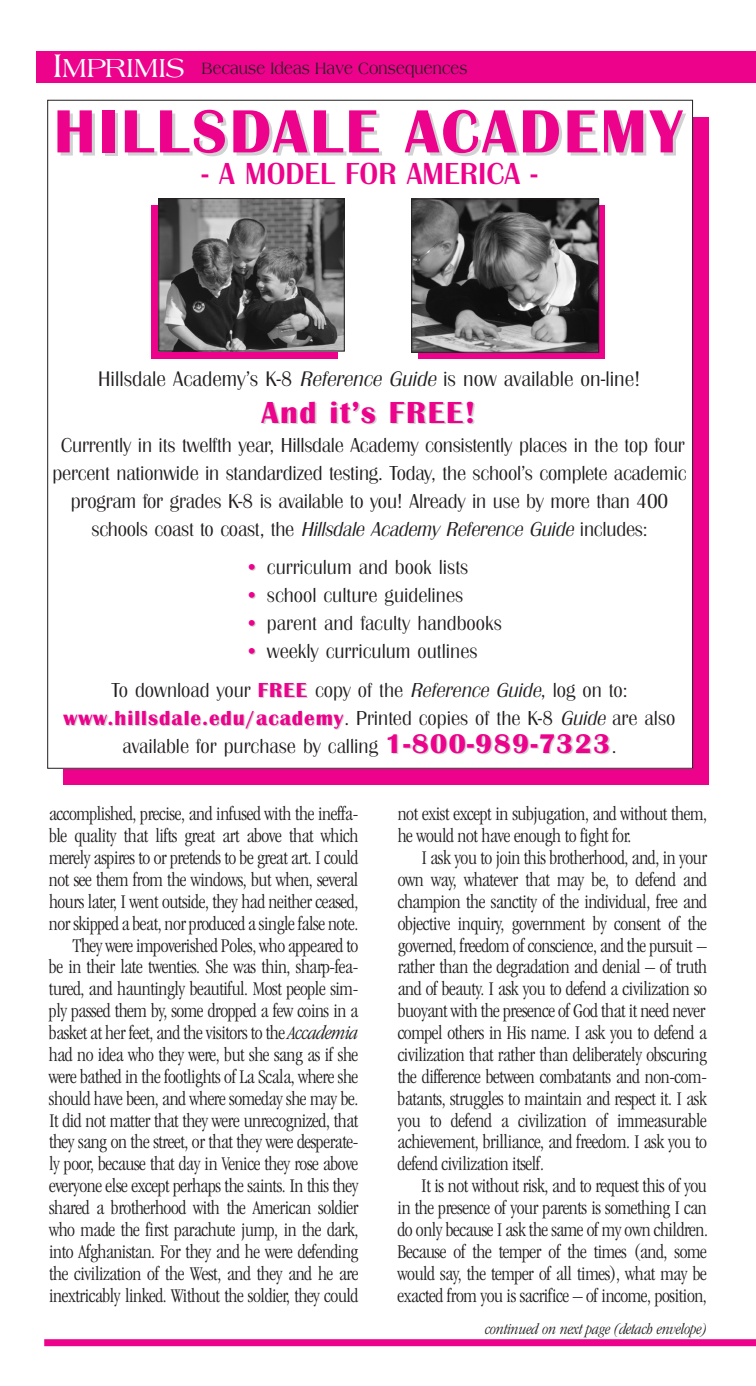
<style>
.page{position:relative;width:756px;height:1386px;background:#fff}
.page>*{position:absolute;margin:0;border:0;box-sizing:border-box;transform-origin:0 0}
.t1{font:700 63px "Britannic T";letter-spacing:.05em;color:#ed028c}
.t2{font:500 31.5px "Britannic T";color:#ed028c}
.t3{font:700 31.5px "Britannic T";letter-spacing:.05em;color:#ed028c}
.t4{font:21.88px "Britannic T Ligh";color:#231f20}
.t5{font:21px/28px "Britannic T Ligh";letter-spacing:-.01em;color:#231f20;text-align:center}
.t6{font:300 condensed 20.12px/21.9px "Garamond";letter-spacing:-.02em;color:#231f20;text-align:right}
.t7{font:17.5px "Americana";letter-spacing:.015em;color:#231f20;scale:.8 1}
.t8{font:italic 300 condensed 15.75px "Garamond";letter-spacing:-.005em;color:#231f20}
.s1{font-size:35px;color:#fff}
.s2{font-size:28px;color:#fff}
.s3{font-style:italic}
.s4{color:#ed028c}
.s5{font-family:"Britannic T";font-weight:700;color:#ed028c}
.s6{font-family:"Britannic T";font-weight:700;color:#d1d2d4}
.s7{font-family:"Britannic T";font-weight:700;font-size:28px;color:#d1d2d4}
.s8{font-family:"Britannic T";font-weight:700;font-size:28px;color:#ed028c}
</style>
<div class="page">
<div style="left:37px;top:51px;width:719px;height:31px;background:#ed028c"></div>
<div style="left:44px;top:1339px;width:712px;height:7px;background:#ed028c"></div>
<div style="left:63px;top:117px;width:646px;height:668px;background:linear-gradient(to right,#ed028c,#ed028c)"></div>
<div style="left:48px;top:100px;width:645px;height:668px;background:#fff"></div>
<div style="left:152px;top:205px;width:186px;height:154px;background:#ed028c"></div>
<div style="left:418px;top:205px;width:187px;height:154px;background:#ed028c"></div>
<img style="left:160px;top:200px;width:183px;height:149px">
<div style="left:158px;top:198px;width:187px;height:153px;border:1px solid #231f20"></div>
<img style="left:413px;top:201px;width:184px;height:150px">
<div style="left:411px;top:199px;width:188px;height:154px;border:1px solid #231f20"></div>
<p class="t7" style="left:53px;top:58px;width:520px"><span class="s1">I</span><span class="s2">MPRIMIS</span> Because Ideas Have Consequences</p>
<p class="t1" style="left:54px;top:96px;width:630px">HILLSDALE ACADEMY</p>
<p class="t2" style="left:201px;top:156px;width:338px">- A MODEL FOR AMERICA -</p>
<p class="t4" style="left:98px;top:367px;width:544px">Hillsdale Academy’s K-8 <span class="s3">Reference Guide</span>is now available on-line!</p>
<p class="t3" style="left:262px;top:395px;width:216px">And it’s FREE!</p>
<p class="t5" style="left:52px;top:431px;width:636px">Currently in its twelfth year, Hillsdale Academy consistently places in the top four percent nationwide in standardized testing. Today, the school’s complete academic program for grades K-8 is available to you! Already in use by more than 400 schools coast to coast, the <span class="s3">Hillsdale Academy Reference Guide</span>includes:</p>
<p class="t5" style="left:245px;top:553px;width:225px"><span class="s4">•</span> curriculum and book lists</p>
<p class="t5" style="left:245px;top:581px;width:220px"><span class="s4">•</span> school culture guidelines</p>
<p class="t5" style="left:245px;top:609px;width:258px"><span class="s4">•</span> parent and faculty handbooks</p>
<p class="t5" style="left:111px;top:632px;width:517px;line-height:38.5px;text-align:left;text-indent:133px"><span class="s4">•</span> weekly curriculum outlines<br>To download your <span class="s5">FREE</span> copy of the <span class="s3">Reference Guide</span>, log on to:</p>
<p class="t5" style="left:64px;top:704px;width:613px"><span class="s5">www</span><span class="s6">.hillsdale.edu/academ</span><span class="s5">y</span>. Printed copies of the K-8 <span class="s3">Guide</span>are also available for purchase by calling <span class="s7">1-800-989-7</span><span class="s8">323</span>.</p>
<p class="t6" style="left:49px;top:803px;width:311px">accomplished, precise, and infused with the ineffa&shy;ble quality that lifts great art above that which merely aspires to or pretends to be great art. I could not see them from the windows, but when, several hours later, I went outside, they had neither ceased, nor skipped a beat, nor produced a single false note.<br>They were impoverished Poles, who appeared to<br>be in their late twenties. She was thin, sharp-fea&shy;tured, and hauntingly beautiful. Most people sim&shy;ply passed them by, some dropped a few coins in a basket at her feet, and the visitors to the <span class="s3">Accademia </span>had no idea who they were, but she sang as if she were bathed in the footlights of La Scala, where she should have been, and where someday she may be.<br>It did not matter that they were unrecognized, that they sang on the street, or that they were desperate&shy;ly poor, because that day in Venice they rose above everyone else except perhaps the saints. In this they shared a brotherhood with the American soldier who made the first parachute jump, in the dark, into Afghanistan. For they and he were defending the civilization of the West, and they and he are inextricably linked. Without the soldier, they could</p>
<p class="t6" style="left:398px;top:803px;width:311px">not exist except in subjugation, and without them,</p>
<p class="t6" style="left:398px;top:825px;width:235px">he would not have enough to fight for.</p>
<p class="t6" style="left:421px;top:847px;width:287px">I ask you to join this brotherhood, and, in your</p>
<p class="t6" style="left:398px;top:869px;width:311px">own way, whatever that may be, to defend and</p>
<p class="t6" style="left:398px;top:891px;width:311px">champion the sanctity of the individual, free and</p>
<p class="t6" style="left:398px;top:913px;width:311px">objective inquiry, government by consent of the</p>
<p class="t6" style="left:398px;top:934px;width:311px">governed, freedom of conscience, and the pursuit –</p>
<p class="t6" style="left:398px;top:956px;width:311px">rather than the degradation and denial – of truth</p>
<p class="t6" style="left:398px;top:978px;width:311px">and of beauty. I ask you to defend a civilization so</p>
<p class="t6" style="left:398px;top:1000px;width:309px">buoyant with the presence of God that it need never</p>
<p class="t6" style="left:398px;top:1022px;width:311px">compel others in His name. I ask you to defend a</p>
<p class="t6" style="left:398px;top:1044px;width:311px">civilization that rather than deliberately obscuring</p>
<p class="t6" style="left:398px;top:1066px;width:311px">the difference between combatants and non-com-</p>
<p class="t6" style="left:398px;top:1088px;width:311px">batants, struggles to maintain and respect it. I ask</p>
<p class="t6" style="left:398px;top:1109px;width:311px">you to defend a civilization of immeasurable</p>
<p class="t6" style="left:398px;top:1131px;width:311px">achievement, brilliance, and freedom. I ask you to</p>
<p class="t6" style="left:398px;top:1153px;width:148px">defend civilization itself.</p>
<p class="t6" style="left:421px;top:1175px;width:287px">It is not without risk, and to request this of you</p>
<p class="t6" style="left:398px;top:1197px;width:311px">in the presence of your parents is something I can</p>
<p class="t6" style="left:398px;top:1219px;width:312px">do only because I ask the same of my own children.</p>
<p class="t6" style="left:398px;top:1241px;width:311px">Because of the temper of the times (and, some</p>
<p class="t6" style="left:398px;top:1263px;width:311px">would say, the temper of all times), what may be</p>
<p class="t6" style="left:398px;top:1284px;width:311px">exacted from you is sacrifice – of income, position,</p>
<p class="t8" style="left:485px;top:1320px;width:223px">continued on next page (detach envelope)</p>
</div>
